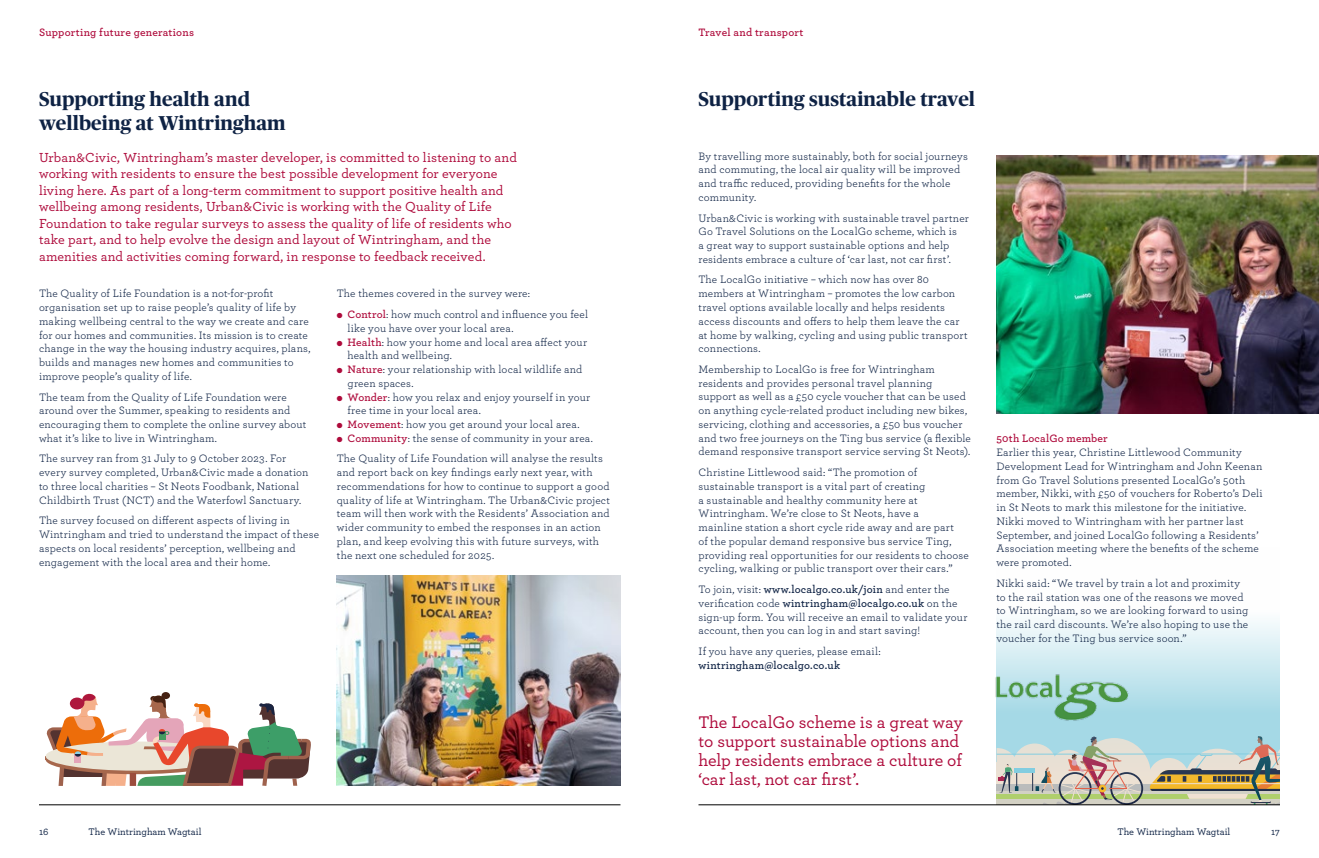
<style>
.page{position:relative;width:1319px;height:858px;background:#fff}
.page>*{position:absolute;margin:0;border:0;box-sizing:border-box;transform-origin:0 0}
.t1{font:700 20px/24px "Publico Headline";letter-spacing:.005em;color:#0e2244}
.t2{font:500 17.62px/19.1px "Archer";letter-spacing:-.005em;color:#ae0a3b}
.t3{font:500 13.75px/16.5px "Archer";letter-spacing:.005em;color:#ae0a3b}
.t4{font:11.25px/13.8px "Archer";letter-spacing:.015em;color:#0e2244}
.t5{font:600 11.25px "Archer";letter-spacing:.02em;color:#ae0a3b}
.t6{font:600 11.25px "Archer";letter-spacing:.02em;color:#0e2244}
.t7{font:500 10px "Archer";color:#0e2244}
.s1{font-family:"ARS Maquette Pro";font-weight:500;font-size:7.5px;color:#ae0a3b}
.s2{font-weight:600;color:#ae0a3b}
.s3{font-weight:600}
</style>
<div class="page">
<svg style="left:996px;top:621px;width:283px;height:115px;background:#c9e8ef"></svg>
<svg style="left:996px;top:736px;width:283px;height:68px;background:#babeaf"></svg>
<img style="left:995px;top:670px;width:134px;height:52px">
<hr style="left:39px;top:804px;width:581px;height:1px;background:#000">
<img style="left:996px;top:155px;width:322px;height:258px">
<svg style="left:46px;top:693px;width:265px;height:92px"></svg>
<img style="left:337px;top:575px;width:283px;height:210px">
<hr style="left:698px;top:804px;width:581px;height:1px;background:#000">
<p class="t5" style="left:39px;top:24px;width:156px">Supporting future generations</p>
<h1 class="t1" style="left:39px;top:86px;width:248px">Supporting health and wellbeing at Wintringham</h1>
<p class="t3" style="left:39px;top:148px;width:479px">Urban&amp;Civic, Wintringham’s master developer, is committed to listening to and working with residents to ensure the best possible development for everyone living here. As part of a long-term commitment to support positive health and wellbeing among residents, Urban&amp;Civic is working with the Quality of Life Foundation to take regular surveys to assess the quality of life of residents who take part, and to help evolve the design and layout of Wintringham, and the amenities and activities coming forward, in response to feedback received.</p>
<p class="t4" style="left:39px;top:286px;width:273px">The Quality of Life Foundation is a not-for-profit organisation set up to raise people’s quality of life by making wellbeing central to the way we create and care for our homes and communities. Its mission is to create change in the way the housing industry acquires, plans, builds and manages new homes and communities to improve people’s quality of life.</p>
<p class="t4" style="left:39px;top:389px;width:269px">The team from the Quality of Life Foundation were around over the Summer, speaking to residents and encouraging them to complete the online survey about what it’s like to live in Wintringham.</p>
<p class="t4" style="left:39px;top:451px;width:271px">The survey ran from 31 July to 9 October 2023. For every survey completed, Urban&amp;Civic made a donation to three local charities – St Neots Foodbank, National Childbirth Trust (NCT) and the Waterfowl Sanctuary.</p>
<p class="t4" style="left:39px;top:513px;width:281px">The survey focused on different aspects of living in Wintringham and tried to understand the impact of these aspects on local residents’ perception, wellbeing and engagement with the local area and their home.</p>
<p class="t4" style="left:337px;top:286px;width:195px">The themes covered in the survey were:</p>
<p class="t4" style="left:347px;top:307px;width:242px;text-indent:-11px"><span class="s1">●</span> <span class="s2">Control</span>: how much control and influence you feel like you have over your local area.</p>
<p class="t4" style="left:347px;top:334px;width:241px;text-indent:-11px"><span class="s1">●</span> <span class="s2">Health</span>: how your home and local area affect your health and wellbeing.</p>
<p class="t4" style="left:347px;top:362px;width:236px;text-indent:-11px"><span class="s1">●</span> <span class="s2">Nature</span>: your relationship with local wildlife and green spaces.</p>
<p class="t4" style="left:347px;top:389px;width:244px;text-indent:-11px"><span class="s1">●</span> <span class="s2">Wonder</span>: how you relax and enjoy yourself in your free time in your local area.</p>
<p class="t4" style="left:337px;top:417px;width:244px"><span class="s1">●</span> <span class="s2">Movement</span>: how you get around your local area.</p>
<p class="t4" style="left:337px;top:427px;width:267px;line-height:20.6px"><span class="s1">●</span> <span class="s2">Community</span>: the sense of community in your area.<br>The Quality of Life Foundation will analyse the results</p>
<p class="t4" style="left:337px;top:465px;width:275px">and report back on key findings early next year, with recommendations for how to continue to support a good quality of life at Wintringham. The Urban&amp;Civic project team will then work with the Residents’ Association and wider community to embed the responses in an action plan, and keep evolving this with future surveys, with the next one scheduled for 2025.</p>
<p class="t5" style="left:698px;top:24px;width:107px">Travel and transport</p>
<h1 class="t1" style="left:698px;top:86px;width:278px">Supporting sustainable travel</h1>
<p class="t4" style="left:698px;top:148px;width:271px">By travelling more sustainably, both for social journeys and commuting, the local air quality will be improved and traffic reduced, providing benefits for the whole community.</p>
<p class="t4" style="left:698px;top:210px;width:272px">Urban&amp;Civic is working with sustainable travel partner Go Travel Solutions on the LocalGo scheme, which is<br>a great way to support sustainable options and help residents embrace a culture of ‘car last, not car first’.</p>
<p class="t4" style="left:698px;top:272px;width:270px">The LocalGo initiative – which now has over 80 members at Wintringham – promotes the low carbon travel options available locally and helps residents access discounts and offers to help them leave the car at home by walking, cycling and using public transport connections.</p>
<p class="t4" style="left:698px;top:362px;width:274px">Membership to LocalGo is free for Wintringham residents and provides personal travel planning support as well as a £50 cycle voucher that can be used on anything cycle-related product including new bikes, servicing, clothing and accessories, a £50 bus voucher and two free journeys on the Ting bus service (a flexible demand responsive transport service serving St Neots).</p>
<p class="t4" style="left:698px;top:465px;width:272px">Christine Littlewood said: “The promotion of sustainable transport is a vital part of creating<br>a sustainable and healthy community here at Wintringham. We’re close to St Neots, have a<br>mainline station a short cycle ride away and are part<br>of the popular demand responsive bus service Ting, providing real opportunities for our residents to choose cycling, walking or public transport over their cars.”</p>
<p class="t4" style="left:698px;top:581px;width:270px">To join, visit: <span class="s3">www.localgo.co.uk/join</span> and enter the verification code <span class="s3">wintringham@localgo.co.uk</span> on the sign-up form. You will receive an email to validate your account, then you can log in and start saving!</p>
<p class="t4" style="left:698px;top:643px;width:184px">If you have any queries, please email:</p>
<p class="t6" style="left:698px;top:656px;width:143px">wintringham@localgo.co.uk</p>
<h2 class="t2" style="left:698px;top:711px;width:266px">The LocalGo scheme is a great way to support sustainable options and help residents embrace a culture of ‘car last, not car first’.</h2>
<p class="t5" style="left:996px;top:430px;width:113px">50th LocalGo member</p>
<p class="t4" style="left:996px;top:445px;width:268px">Earlier this year, Christine Littlewood Community Development Lead for Wintringham and John Keenan from Go Travel Solutions presented LocalGo’s 50th member, Nikki, with £50 of vouchers for Roberto’s Deli in St Neots to mark this milestone for the initiative.<br>Nikki moved to Wintringham with her partner last September, and joined LocalGo following a Residents’ Association meeting where the benefits of the scheme were promoted.</p>
<p class="t4" style="left:996px;top:575px;width:253px">Nikki said: “We travel by train a lot and proximity to the rail station was one of the reasons we moved to Wintringham, so we are looking forward to using the rail card discounts. We’re also hoping to use the voucher for the Ting bus service soon.”</p>
<p class="t7" style="left:39px;top:824px;width:11px">16</p>
<p class="t7" style="left:89px;top:824px;width:114px">The Wintringham Wagtail</p>
<p class="t7" style="left:1117px;top:824px;width:114px">The Wintringham Wagtail</p>
<p class="t7" style="left:1270px;top:824px;width:10px">17</p>
</div>
